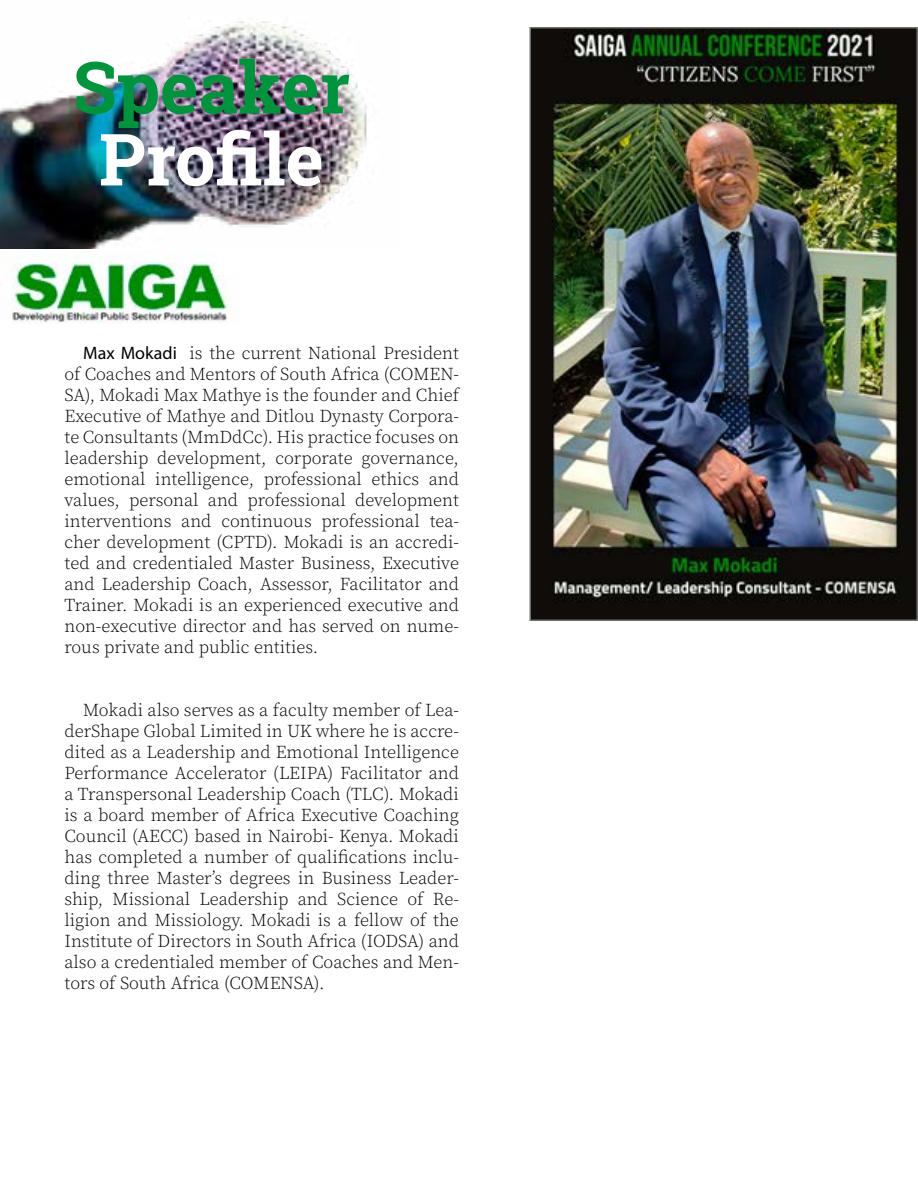
<style>
.page{position:relative;width:918px;height:1188px;background:#fff}
.page>*{position:absolute;margin:0;border:0;box-sizing:border-box;transform-origin:0 0}
.t1{font:700 72px "Roboto Slab";color:#00933d}
.t2{font:700 72px "Roboto Slab";color:#fff}
.t3{font:300 18px/21px "Source Serif Pro";color:#000;text-align:justify}
.s1{font-family:"Myriad Pro";font-weight:400}
</style>
<div class="page">
<img style="left:533px;top:30px;width:382px;height:588px">
<div style="left:530px;top:27px;width:388px;height:594px;border:2px solid #70706f"></div>
<img style="left:0;top:21px;width:367px;height:228px">
<img style="left:11px;top:256px;width:217px;height:67px">
<h1 class="t1" style="left:73px;top:38px;width:279px">Speaker</h1>
<h1 class="t2" style="left:99px;top:110px;width:226px">Profile</h1>
<p class="t3" style="left:65px;top:343px;width:396px;text-indent:19px"><span class="s1">Max Mokadi</span> is the current National President of Coaches and Mentors of South Africa (COMEN-SA), Mokadi Max Mathye is the founder and Chief Executive of Mathye and Ditlou Dynasty Corpora&shy;te Consultants (MmDdCc). His practice focuses on leadership development, corporate governance, emotional intelligence, professional ethics and values, personal and professional development interventions and continuous professional tea&shy;cher development (CPTD). Mokadi is an accredi&shy;ted and credentialed Master Business, Executive and Leadership Coach, Assessor, Facilitator and Trainer. Mokadi is an experienced executive and non-executive director and has served on nume&shy;rous private and public entities.</p>
<p class="t3" style="left:64px;top:700px;width:396px;text-indent:19px">Mokadi also serves as a faculty member of Lea&shy;derShape Global Limited in UK where he is accre&shy;dited as a Leadership and Emotional Intelligence Performance Accelerator (LEIPA) Facilitator and a Transpersonal Leadership Coach (TLC). Mokadi is a board member of Africa Executive Coaching Council (AECC) based in Nairobi- Kenya. Mokadi has completed a number of qualifications inclu&shy;ding three Master’s degrees in Business Leader&shy;ship, Missional Leadership and Science of Re&shy;ligion and Missiology. Mokadi is a fellow of the Institute of Directors in South Africa (IODSA) and also a credentialed member of Coaches and Men&shy;tors of South Africa (COMENSA).</p>
</div>
